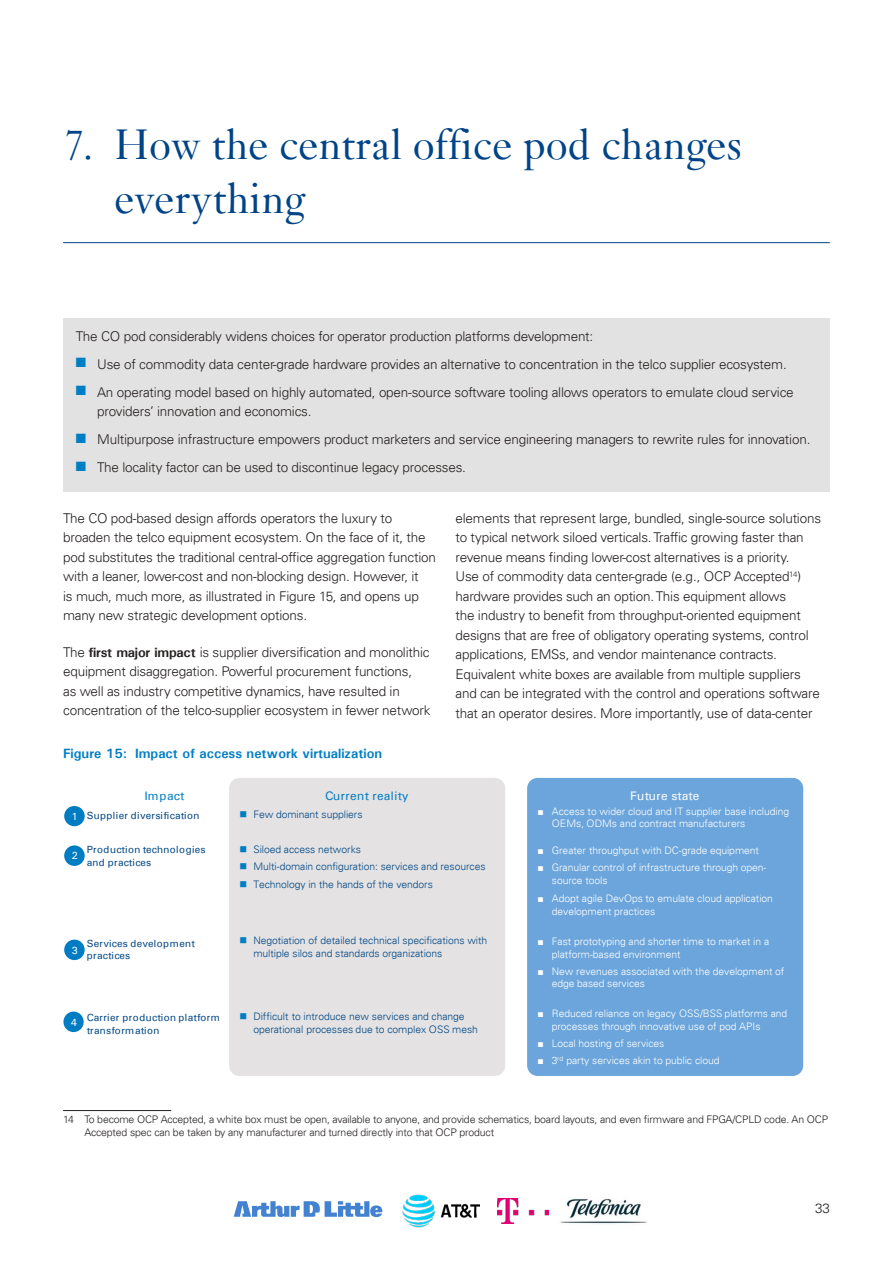
<style>
.page{position:relative;width:893px;height:1263px;background:#fff}
.page>*{position:absolute;margin:0;border:0;box-sizing:border-box;transform-origin:0 0}
.t1{font:45px/54px "Janson";color:#004487}
.t2{font:300 13.5px/19.5px "Univers LT";letter-spacing:-.015em;color:#241f1f}
.t3{font:700 13.5px "Univers";color:#007ec4}
.t4{font:12.3px "Univers";letter-spacing:.025em;color:#007cc3}
.t5{font:12.3px "Univers";letter-spacing:.005em;color:#fff}
.t6{font:300 10.5px/12.8px "Univers LT";letter-spacing:-.015em;color:#241f1f}
.t7{font:300 10.35px/12.3px "Univers";letter-spacing:-.01em;color:#fff}
.t8{font:300 10.35px/12.3px "Univers LT";letter-spacing:-.01em;color:#004785}
.t9{font:10.35px/12.3px "Univers";letter-spacing:.03em;color:#004785}
.t10{font:10.35px/12.3px "Univers";letter-spacing:.01em;color:#004785}
.t11{font:10.35px "Univers";color:#fff}
.s1{color:#007ec4}
.s2{font-family:"Univers";font-weight:700}
.s3{color:#007cc3}
.s4{font-family:"Arial";font-weight:400}
</style>
<div class="page">
<svg style="left:234px;top:1201px;width:148px;height:16px"></svg>
<img style="left:560px;top:1198px;width:87px;height:26px">
<img style="left:498px;top:1199px;width:51px;height:24px">
<img style="left:403px;top:1195px;width:77px;height:32px">
<hr style="left:63px;top:1110px;width:108px;height:1px;background:#241f1f">
<hr style="left:63px;top:242px;width:767px;height:1px;background:#004487">
<div style="left:63px;top:318px;width:767px;height:174px;background:#e3e2e2"></div>
<div style="left:229px;top:778px;width:276px;height:298px;background:#e4e2e2;border-radius:10px"></div>
<div style="left:527px;top:778px;width:276px;height:298px;background:#6ba5db;border-radius:10px"></div>
<div style="left:64px;top:806px;width:21px;height:20px;background:#007cc3;border-radius:50%"></div>
<div style="left:64px;top:940px;width:21px;height:20px;background:#007cc3;border-radius:50%"></div>
<div style="left:63px;top:1011px;width:21px;height:21px;background:#007cc3;border-radius:50%"></div>
<div style="left:64px;top:845px;width:21px;height:21px;background:#007cc3;border-radius:50%"></div>
<h1 class="t1" style="left:114px;top:117px;width:629px;text-indent:-51px">7. How the central office pod changes everything</h1>
<p class="t2" style="left:76px;top:326px;width:519px">The CO pod considerably widens choices for operator production platforms development:</p>
<p class="t2" style="left:76px;top:354px;width:712px"><span class="s1">■</span> Use of commodity data center-grade hardware provides an alternative to concentration in the telco supplier ecosystem.</p>
<p class="t2" style="left:97px;top:382px;width:698px;text-indent:-21px"><span class="s1">■</span> An operating model based on highly automated, open-source software tooling allows operators to emulate cloud service providers’ innovation and economics.</p>
<p class="t2" style="left:76px;top:430px;width:736px"><span class="s1">■</span> Multipurpose infrastructure empowers product marketers and service engineering managers to rewrite rules for innovation.</p>
<p class="t2" style="left:76px;top:458px;width:392px"><span class="s1">■</span> The locality factor can be used to discontinue legacy processes.</p>
<p class="t2" style="left:63px;top:508px;width:374px">The CO pod-based design affords operators the luxury to broaden the telco equipment ecosystem. On the face of it, the pod substitutes the traditional central-office aggregation function with a leaner, lower-cost and non-blocking design. However, it<br>is much, much more, as illustrated in Figure 15, and opens up many new strategic development options.</p>
<p class="t2" style="left:63px;top:642px;width:369px">The <span class="s2">first major impact</span> is supplier diversification and monolithic equipment disaggregation. Powerful procurement functions,<br>as well as industry competitive dynamics, have resulted in concentration of the telco-supplier ecosystem in fewer network</p>
<p class="t3" style="left:63px;top:745px;width:320px">Figure 15: Impact of access network virtualization</p>
<p class="t4" style="left:64px;top:745px;width:292px">Figure 15: Impact of access network virtualization</p>
<p class="t2" style="left:455px;top:508px;width:367px">elements that represent large, bundled, single-source solutions to typical network siloed verticals. Traffic growing faster than revenue means finding lower-cost alternatives is a priority.<br>Use of commodity data center-grade (e.g., OCP Accepted<sup>14</sup>) hardware provides such an option. This equipment allows<br>the industry to benefit from throughput-oriented equipment designs that are free of obligatory operating systems, control applications, EMSs, and vendor maintenance contracts.<br>Equivalent white boxes are available from multiple suppliers and can be integrated with the control and operations software that an operator desires. More importantly, use of data-center</p>
<p class="t11" style="left:72px;top:810px;width:8px">1</p>
<p class="t4" style="left:144px;top:788px;width:42px">Impact</p>
<p class="t9" style="left:87px;top:809px;width:114px">Supplier diversification</p>
<p class="t11" style="left:72px;top:849px;width:8px">2</p>
<p class="t9" style="left:87px;top:843px;width:120px">Production technologies and practices</p>
<p class="t11" style="left:72px;top:943px;width:8px">3</p>
<p class="t10" style="left:87px;top:937px;width:110px">Services development practices</p>
<p class="t11" style="left:71px;top:1015px;width:8px">4</p>
<p class="t9" style="left:87px;top:1011px;width:134px">Carrier production platform transformation</p>
<p class="t4" style="left:325px;top:788px;width:85px">Current reality</p>
<p class="t8" style="left:240px;top:808px;width:125px"><span class="s3">■</span> Few dominant suppliers</p>
<p class="t8" style="left:240px;top:843px;width:123px"><span class="s3">■</span> Siloed access networks</p>
<p class="t8" style="left:240px;top:860px;width:248px"><span class="s3">■</span> Multi-domain configuration: services and resources</p>
<p class="t8" style="left:240px;top:878px;width:195px"><span class="s3">■</span> Technology in the hands of the vendors</p>
<p class="t8" style="left:253px;top:934px;width:236px;text-indent:-14px"><span class="s3">■</span> Negotiation of detailed technical specifications with multiple silos and standards organizations</p>
<p class="t8" style="left:253px;top:1010px;width:226px;text-indent:-14px"><span class="s3">■</span> Difficult to introduce new services and change operational processes due to complex OSS mesh</p>
<p class="t5" style="left:630px;top:788px;width:71px">Future state</p>
<p class="t7" style="left:552px;top:805px;width:239px;text-indent:-14px"><span class="s4">■</span> Access to wider cloud and IT supplier base including<br>OEMs, ODMs and contract manufacturers</p>
<p class="t7" style="left:537px;top:844px;width:223px"><span class="s4">■</span> Greater throughput with DC-grade equipment</p>
<p class="t7" style="left:552px;top:861px;width:216px;text-indent:-14px"><span class="s4">■</span> Granular control of infrastructure through open&shy;source tools</p>
<p class="t7" style="left:552px;top:892px;width:223px;text-indent:-14px"><span class="s4">■</span> Adopt agile DevOps to emulate cloud application development practices</p>
<p class="t7" style="left:552px;top:935px;width:219px;text-indent:-14px"><span class="s4">■</span> Fast prototyping and shorter time to market in a platform-based environment</p>
<p class="t7" style="left:552px;top:965px;width:234px;text-indent:-14px"><span class="s4">■</span> New revenues associated with the development of edge based services</p>
<p class="t7" style="left:552px;top:1007px;width:237px;text-indent:-14px"><span class="s4">■</span> Reduced reliance on legacy OSS/BSS platforms and processes through innovative use of pod APIs</p>
<p class="t7" style="left:537px;top:1037px;width:128px"><span class="s4">■</span> Local hosting of services</p>
<p class="t7" style="left:537px;top:1054px;width:184px"><span class="s4">■</span> 3<sup>rd</sup> party services akin to public cloud</p>
<p class="t6" style="left:84px;top:1113px;width:745px;text-indent:-21px">14 To become OCP Accepted, a white box must be open, available to anyone, and provide schematics, board layouts, and even firmware and FPGA/CPLD code. An OCP<br>Accepted spec can be taken by any manufacturer and turned directly into that OCP product</p>
<p class="t2" style="left:815px;top:1198px;width:16px">33</p>
</div>
